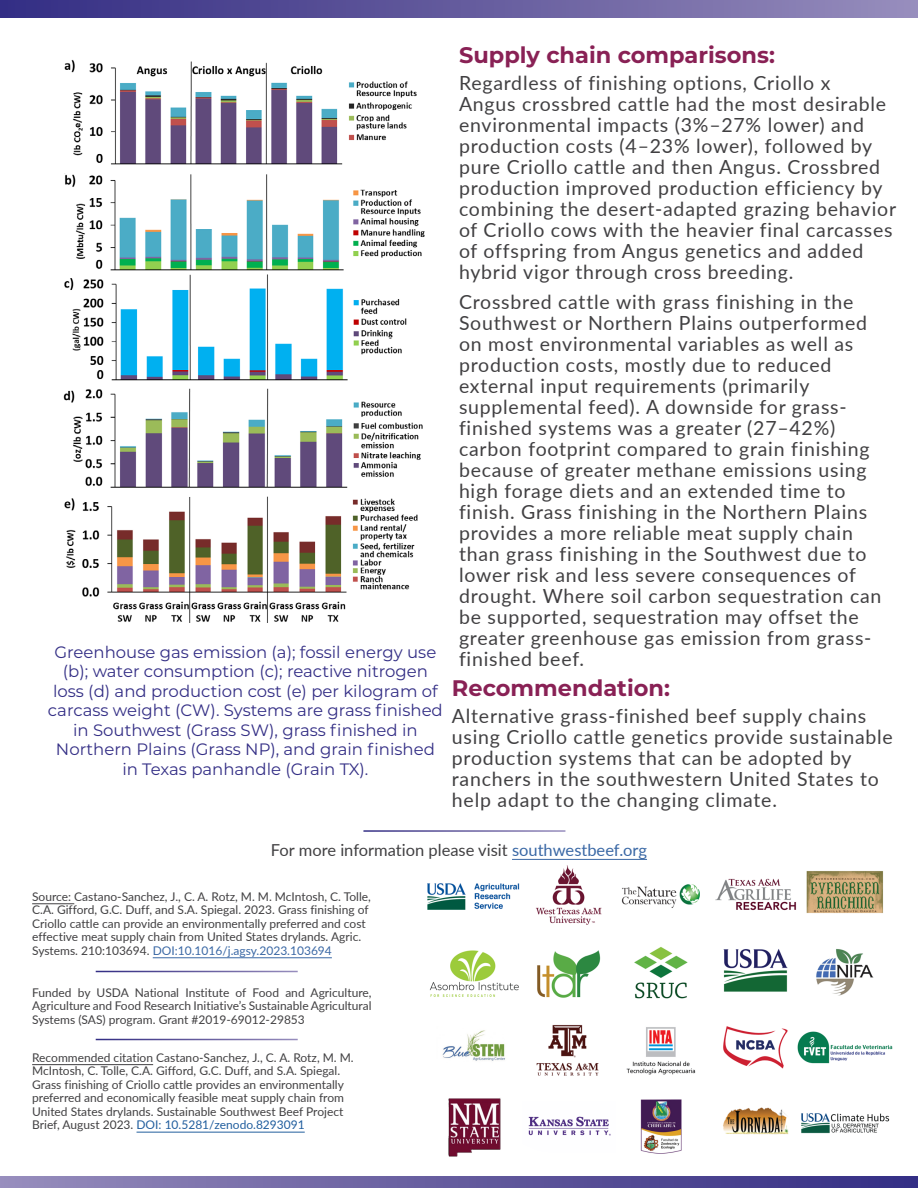
<style>
.page{position:relative;width:918px;height:1188px;background:#fff}
.page>*{position:absolute;margin:0;border:0;box-sizing:border-box;transform-origin:0 0}
.t1{font:700 22.5px "Montserrat";color:#892155}
.t2{font:19.5px/21px "Lato";letter-spacing:.04em;color:#414042}
.t3{font:16.5px/19.5px "Montserrat";color:#332e85;text-align:center}
.t4{font:16.5px "Lato";color:#414042}
.t5{font:12px/13.5px "Lato";color:#414042}
.s1{color:#3a68a5}
.s2{color:#215e9e}
</style>
<div class="page">
<hr style="left:32px;top:904px;width:42px;height:1px;background:#414042">
<hr style="left:153px;top:958px;width:179px;height:1px;background:#3a68a5">
<hr style="left:32px;top:1064px;width:121px;height:1px;background:#414042">
<hr style="left:137px;top:1132px;width:168px;height:1px;background:#215e9e">
<hr style="left:512px;top:859px;width:135px;height:1px;background:#3a68a5">
<img style="left:427px;top:865px;width:466px;height:291px">
<div style="left:0;top:0;width:918px;height:18px;background:linear-gradient(to right,#332c82,#968bba)"></div>
<svg style="left:0;top:1176px;width:918px;height:12px;background:#645c9e"></svg>
<img style="left:64px;top:59px;width:361px;height:564px">
<p class="t3" style="left:48px;top:642px;width:396px">Greenhouse gas emission (a); fossil energy use (b); water consumption (c); reactive nitrogen loss (d) and production cost (e) per kilogram of carcass weight (CW). Systems are grass finished in Southwest (Grass SW), grass finished in Northern Plains (Grass NP), and grain finished in Texas panhandle (Grain TX).</p>
<p class="t1" style="left:459px;top:39px;width:317px">Supply chain comparisons:</p>
<p class="t2" style="left:459px;top:72px;width:439px">Regardless of finishing options, Criollo x<br>Angus crossbred cattle had the most desirable environmental impacts (3%–27% lower) and production costs (4–23% lower), followed by pure Criollo cattle and then Angus. Crossbred production improved production efficiency by combining the desert-adapted grazing behavior of Criollo cows with the heavier final carcasses of offspring from Angus genetics and added hybrid vigor through cross breeding.</p>
<p class="t2" style="left:459px;top:291px;width:424px">Crossbred cattle with grass finishing in the Southwest or Northern Plains outperformed on most environmental variables as well as production costs, mostly due to reduced external input requirements (primarily supplemental feed). A downside for grass&shy;finished systems was a greater (27–42%) carbon footprint compared to grain finishing because of greater methane emissions using high forage diets and an extended time to finish. Grass finishing in the Northern Plains provides a more reliable meat supply chain than grass finishing in the Southwest due to lower risk and less severe consequences of drought. Where soil carbon sequestration can be supported, sequestration may offset the greater greenhouse gas emission from grass&shy;finished beef.</p>
<p class="t1" style="left:452px;top:672px;width:220px">Recommendation:</p>
<p class="t2" style="left:452px;top:704px;width:442px">Alternative grass-finished beef supply chains using Criollo cattle genetics provide sustainable production systems that can be adopted by ranchers in the southwestern United States to help adapt to the changing climate.</p>
<p class="t4" style="left:271px;top:838px;width:378px">For more information please visit <span class="s1">southwestbeef.org</span></p>
<p class="t5" style="left:32px;top:889px;width:340px">Source: Castano-Sanchez, J., C. A. Rotz, M. M. McIntosh, C. Tolle, C.A. Gifford, G.C. Duff, and S.A. Spiegal. 2023. Grass finishing of Criollo cattle can provide an environmentally preferred and cost effective meat supply chain from United States drylands. Agric.<br>Systems. 210:103694. <span class="s1">DOI:10.1016/j.agsy.2023.103694</span></p>
<p class="t5" style="left:32px;top:985px;width:341px;text-align:justify">Funded by USDA National Institute of Food and Agriculture, Agriculture and Food Research Initiative’s Sustainable Agricultural Systems (SAS) program. Grant #2019-69012-29853</p>
<p class="t5" style="left:32px;top:1050px;width:323px">Recommended citation Castano-Sanchez, J., C. A. Rotz, M. M.<br>McIntosh, C. Tolle, C.A. Gifford, G.C. Duff, and S.A. Spiegal.<br>Grass finishing of Criollo cattle provides an environmentally preferred and economically feasible meat supply chain from United States drylands. Sustainable Southwest Beef Project Brief, August 2023. <span class="s2">DOI: 10.5281/zenodo.8293091</span></p>
</div>
